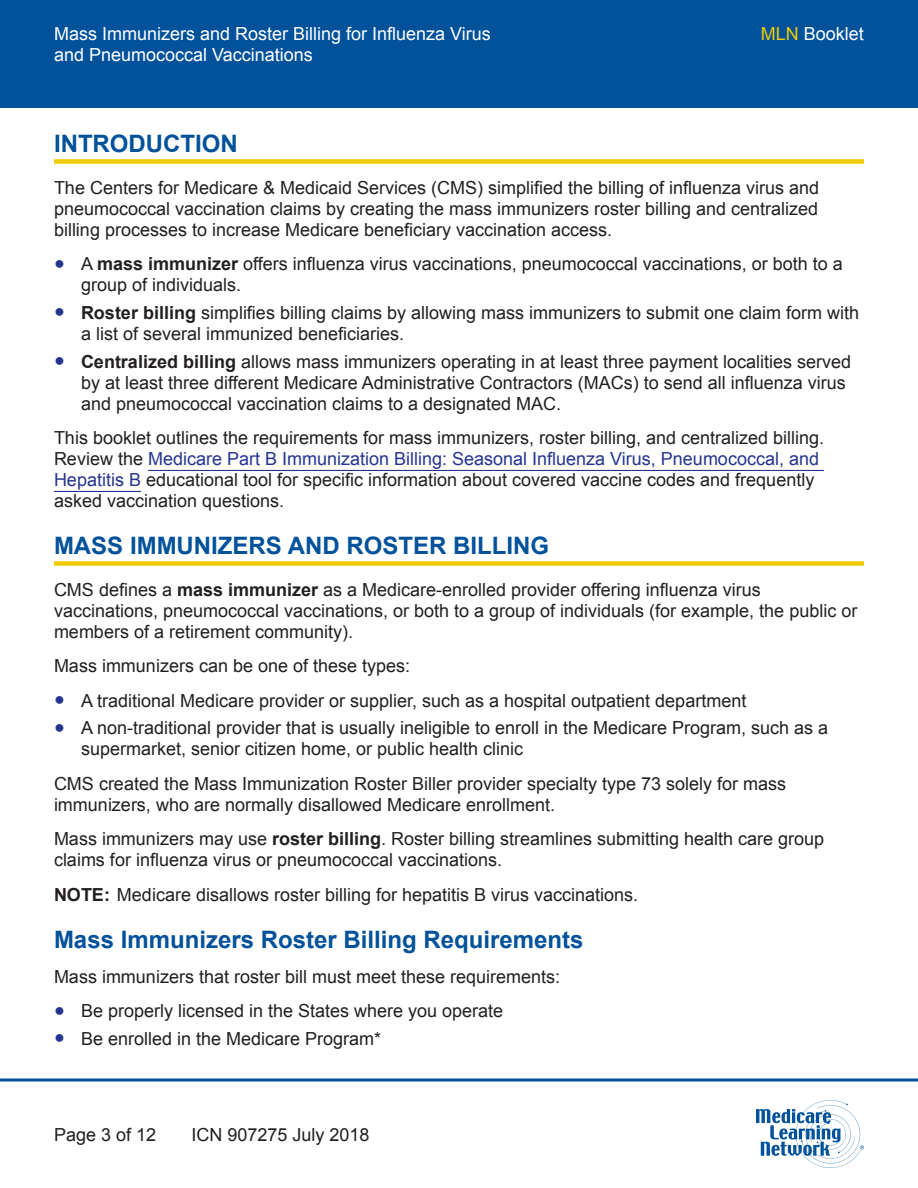
<style>
.page{position:relative;width:918px;height:1188px;background:#fff}
.page>*{position:absolute;margin:0;border:0;box-sizing:border-box;transform-origin:0 0}
.t1{font:700 24px "Arial";color:#01529b}
.t2{font:18px/21px "Arial";color:#231f20}
.t3{font:18px "Arial";color:#fff}
.s1{color:#f0cb02}
.s2{color:#25358f}
.s3{font-weight:700}
</style>
<div class="page">
<div style="left:0;top:0;width:918px;height:108px;background:#01529b"></div>
<svg style="left:0;top:1078px;width:918px;height:4px"></svg>
<svg style="left:756px;top:1100px;width:108px;height:68px"></svg>
<div style="left:54px;top:159px;width:810px;height:5px;background:#f0cb02"></div>
<hr style="left:148px;top:470px;width:676px;height:1px;background:#25358f">
<hr style="left:54px;top:491px;width:87px;height:1px;background:#25358f">
<div style="left:54px;top:561px;width:810px;height:5px;background:#f0cb02"></div>
<p class="t3" style="left:54px;top:22px;width:438px">Mass Immunizers and Roster Billing for Influenza Virus</p>
<p class="t3" style="left:761px;top:22px;width:105px"><span class="s1">MLN</span> Booklet</p>
<p class="t3" style="left:54px;top:43px;width:260px">and Pneumococcal Vaccinations</p>
<h2 class="t1" style="left:54px;top:128px;width:185px">INTRODUCTION</h2>
<p class="t2" style="left:54px;top:177px;width:767px;text-align:justify">The Centers for Medicare &amp; Medicaid Services (CMS) simplified the billing of influenza virus and pneumococcal vaccination claims by creating the mass immunizers roster billing and centralized billing processes to increase Medicare beneficiary vaccination access.</p>
<p class="t2" style="left:81px;top:254px;width:764px;text-indent:-27px"><span class="s2">●</span> A <span class="s3">mass immunizer</span> offers influenza virus vaccinations, pneumococcal vaccinations, or both to a group of individuals.</p>
<p class="t2" style="left:81px;top:302px;width:780px;text-indent:-27px"><span class="s2">●</span> <span class="s3">Roster billing</span> simplifies billing claims by allowing mass immunizers to submit one claim form with a list of several immunized beneficiaries.</p>
<p class="t2" style="left:81px;top:351px;width:772px;text-indent:-27px"><span class="s2">●</span> <span class="s3">Centralized billing</span> allows mass immunizers operating in at least three payment localities served by at least three different Medicare Administrative Contractors (MACs) to send all influenza virus and pneumococcal vaccination claims to a designated MAC.</p>
<p class="t2" style="left:54px;top:428px;width:772px">This booklet outlines the requirements for mass immunizers, roster billing, and centralized billing.<br>Review the <span class="s2">Medicare Part B Immunization Billing: Seasonal Influenza Virus, Pneumococcal, and Hepatitis B</span> educational tool for specific information about covered vaccine codes and frequently asked vaccination questions.</p>
<h2 class="t1" style="left:54px;top:530px;width:497px">MASS IMMUNIZERS AND ROSTER BILLING</h2>
<p class="t2" style="left:54px;top:579px;width:805px">CMS defines a <span class="s3">mass immunizer</span> as a Medicare-enrolled provider offering influenza virus vaccinations, pneumococcal vaccinations, or both to a group of individuals (for example, the public or members of a retirement community).</p>
<p class="t2" style="left:54px;top:656px;width:358px">Mass immunizers can be one of these types:</p>
<p class="t2" style="left:54px;top:690px;width:694px"><span class="s2">●</span> A traditional Medicare provider or supplier, such as a hospital outpatient department</p>
<p class="t2" style="left:81px;top:718px;width:749px;text-indent:-27px"><span class="s2">●</span> A non-traditional provider that is usually ineligible to enroll in the Medicare Program, such as a supermarket, senior citizen home, or public health clinic</p>
<p class="t2" style="left:54px;top:773px;width:734px">CMS created the Mass Immunization Roster Biller provider specialty type 73 solely for mass immunizers, who are normally disallowed Medicare enrollment.</p>
<p class="t2" style="left:54px;top:829px;width:772px">Mass immunizers may use <span class="s3">roster billing</span>. Roster billing streamlines submitting health care group claims for influenza virus or pneumococcal vaccinations.</p>
<p class="t2" style="left:54px;top:884px;width:586px"><span class="s3">NOTE:</span> Medicare disallows roster billing for hepatitis B virus vaccinations.</p>
<h3 class="t1" style="left:54px;top:924px;width:531px">Mass Immunizers Roster Billing Requirements</h3>
<p class="t2" style="left:54px;top:966px;width:508px">Mass immunizers that roster bill must meet these requirements:</p>
<p class="t2" style="left:54px;top:1001px;width:451px"><span class="s2">●</span> Be properly licensed in the States where you operate</p>
<p class="t2" style="left:54px;top:1028px;width:329px"><span class="s2">●</span> Be enrolled in the Medicare Program*</p>
<p class="t2" style="left:54px;top:1124px;width:104px">Page 3 of 12</p>
<p class="t2" style="left:192px;top:1124px;width:180px">ICN 907275 July 2018</p>
</div>
